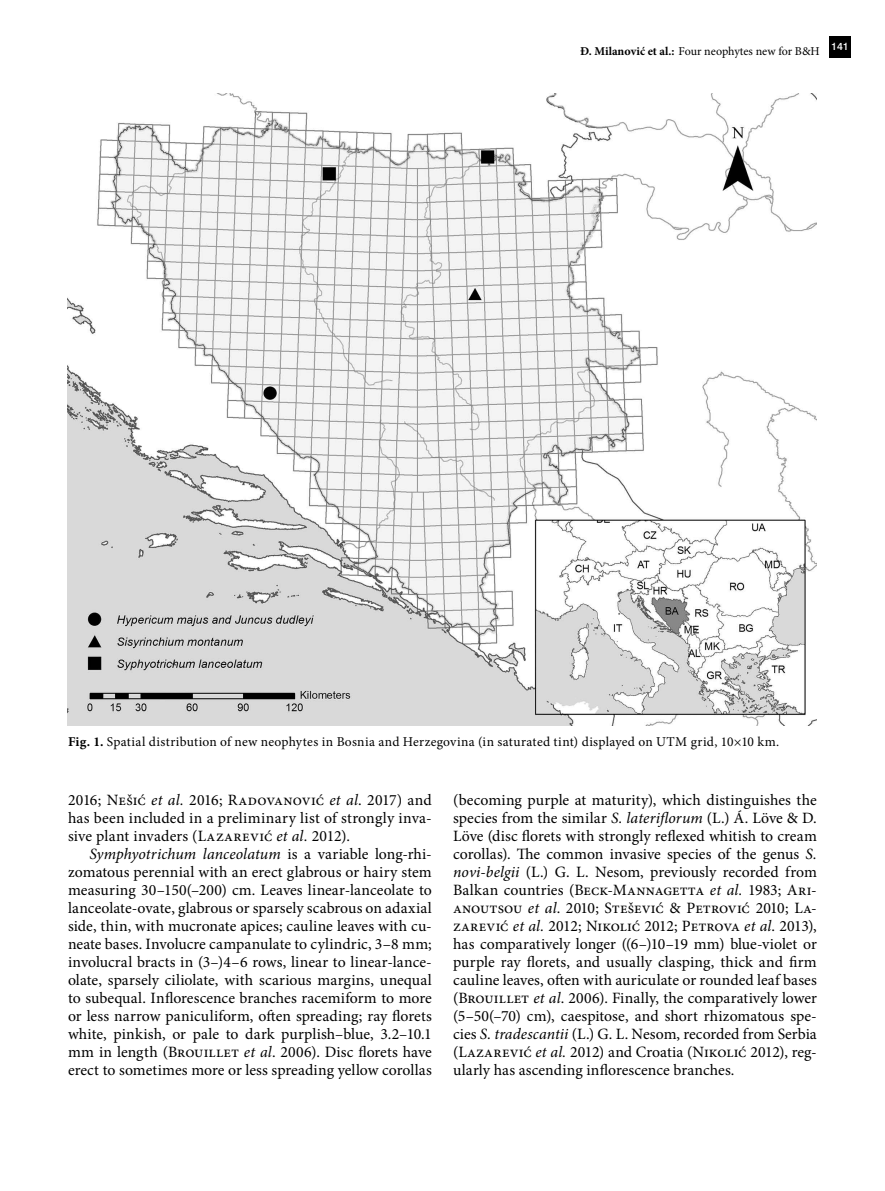
<style>
.page{position:relative;width:885px;height:1191px;background:#fff}
.page>*{position:absolute;margin:0;border:0;box-sizing:border-box;transform-origin:0 0}
.t1{font:15.75px/18px "Minion Pro";letter-spacing:.005em;color:#000;text-align:justify}
.t2{font:13.5px "Minion Pro";letter-spacing:.01em;color:#000}
.t3{font:12px "Minion Pro";letter-spacing:-.005em;color:#000}
.t4{font:500 10.5px "Swiss 721 BT";color:#fff}
.s1{font-weight:700}
.s2{font-style:italic}
</style>
<div class="page">
<div style="left:829px;top:37px;width:21px;height:21px;background:#000"></div>
<img style="left:68px;top:94px;width:748px;height:631px">
<p class="t3" style="left:580px;top:43px;width:241px"><span class="s1">Đ. Milanović et al.:</span> Four neophytes new for B&amp;H</p>
<p class="t4" style="left:831px;top:40px;width:19px">141</p>
<p class="t2" style="left:68px;top:732px;width:712px"><span class="s1">Fig. 1.</span> Spatial distribution of new neophytes in Bosnia and Herzegovina (in saturated tint) displayed on UTM grid, 10×10 km.</p>
<p class="t1" style="left:68px;top:790px;width:365px">2016; Nešić <span class="s2">et al.</span> 2016; Radovanović <span class="s2">et al</span>. 2017) and has been included in a preliminary list of strongly inva&shy;sive plant invaders (Lazarević <span class="s2">et al.</span> 2012).</p>
<p class="t1" style="left:68px;top:844px;width:365px;text-indent:21px"><span class="s2">Symphyotrichum lanceolatum</span> is a variable long-rhi&shy;zomatous perennial with an erect glabrous or hairy stem measuring 30–150(–200) cm. Leaves linear-lanceolate to lanceolate-ovate, glabrous or sparsely scabrous on adaxial side, thin, with mucronate apices; cauline leaves with cu&shy;neate bases. Involucre campanulate to cylindric, 3–8 mm; involucral bracts in (3–)4–6 rows, linear to linear-lance&shy;olate, sparsely ciliolate, with scarious margins, unequal to subequal. Inflorescence branches racemiform to more or less narrow paniculiform, often spreading; ray florets white, pinkish, or pale to dark purplish–blue, 3.2–10.1 mm in length (Brouillet <span class="s2">et al</span>. 2006). Disc florets have erect to sometimes more or less spreading yellow corollas</p>
<p class="t1" style="left:453px;top:791px;width:365px">(becoming purple at maturity), which distinguishes the species from the similar <span class="s2">S. lateriflorum</span> (L.) Á. Löve &amp; D.<br>Löve (disc florets with strongly reflexed whitish to cream corollas). The common invasive species of the genus <span class="s2">S. novi-belgii</span> (L.) G. L. Nesom, previously recorded from Balkan countries (Beck-Mannagetta <span class="s2">et al.</span> 1983; Ari&shy;anoutsou <span class="s2">et al</span>. 2010; Stešević &amp; Petrović 2010; La&shy;zarević <span class="s2">et al.</span> 2012; Nikolić 2012; Petrova <span class="s2">et al</span>. 2013), has comparatively longer ((6–)10–19 mm) blue-violet or purple ray florets, and usually clasping, thick and firm cauline leaves, often with auriculate or rounded leaf bases (Brouillet <span class="s2">et al</span>. 2006). Finally, the comparatively lower (5–50(–70) cm), caespitose, and short rhizomatous spe&shy;cies <span class="s2">S. tradescantii</span> (L.) G. L. Nesom, recorded from Serbia (Lazarević <span class="s2">et al.</span> 2012) and Croatia (Nikolić 2012), reg&shy;ularly has ascending inflorescence branches.</p>
</div>
